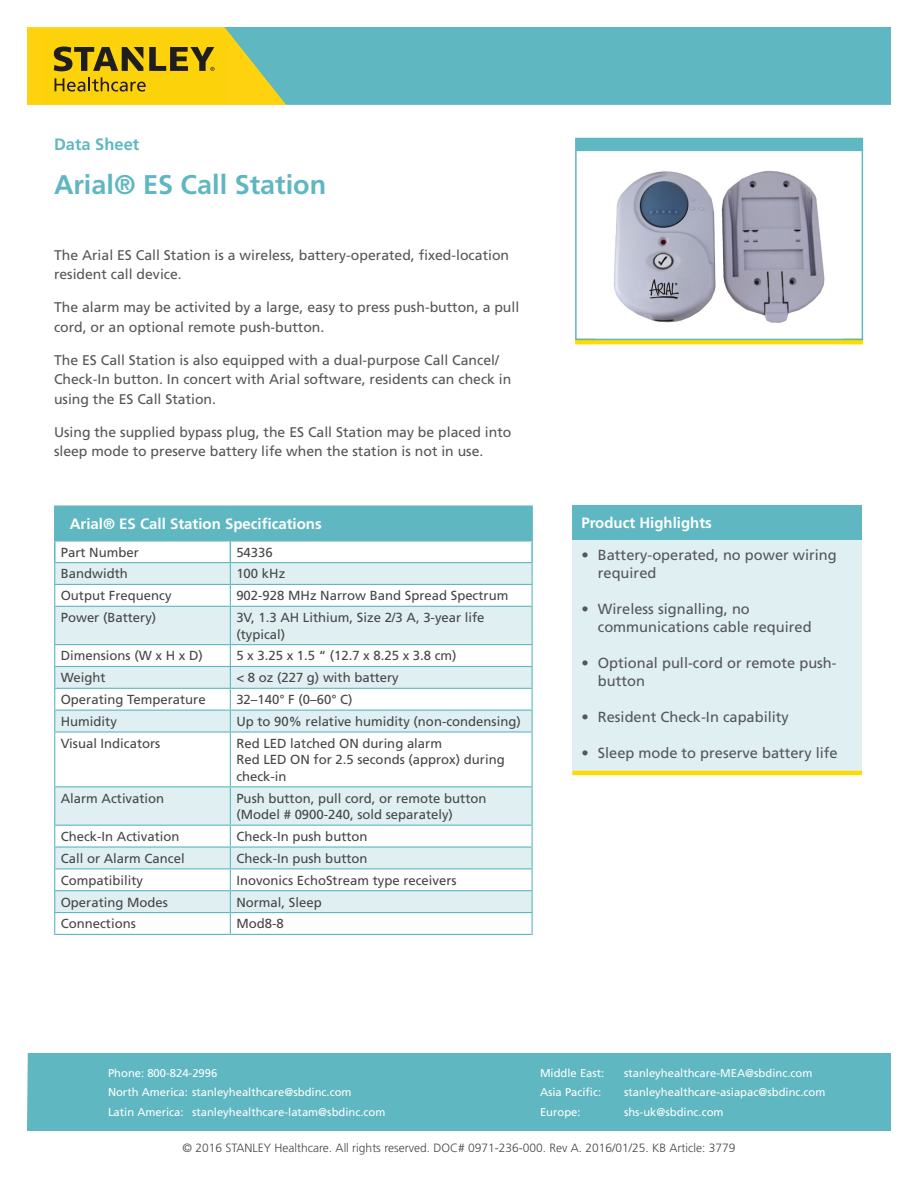
<style>
.page{position:relative;width:918px;height:1188px;background:#fff}
.page>*{position:absolute;margin:0;border:0;box-sizing:border-box;transform-origin:0 0}
.t1{font:700 27px "Frutiger";color:#5fb7c1}
.HeadLev2{font:700 16.5px "Frutiger";color:#5fb7c1}
.TableWhiteHead{font:700 15px "Frutiger";color:#fff}
.t2{font:14.7px/18px "Frutiger";color:#555659}
.Body{font:14.1px/19.5px "Frutiger";color:#555659}
.BodyDataSheet{font:13.2px/16.5px "Frutiger";color:#454647}
.DocNumberLine{font:300 12px "Frutiger";color:#454647}
.BodyContact{font:11.25px "Frutiger LT Std";color:#fff}
</style>
<div class="page">
<div style="left:55px;top:506px;width:477px;height:35px;background:#5fb7c1"></div>
<svg style="left:55px;top:563px;width:477px;height:349px;fill:#e0eff2"></svg>
<hr style="left:54px;top:541px;width:2px;height:21px;background:#5fb7c1">
<hr style="left:531px;top:541px;width:2px;height:21px;background:#5fb7c1">
<hr style="left:54px;top:562px;width:176px;height:1px;background:#5fb7c1">
<hr style="left:230px;top:562px;width:303px;height:1px;background:#5fb7c1">
<hr style="left:54px;top:584px;width:176px;height:1px;background:#5fb7c1">
<svg style="left:54px;top:563px;width:1px;height:43px"></svg>
<hr style="left:230px;top:584px;width:303px;height:1px;background:#5fb7c1">
<svg style="left:230px;top:542px;width:1px;height:64px"></svg>
<svg style="left:532px;top:563px;width:1px;height:43px"></svg>
<hr style="left:54px;top:606px;width:176px;height:1px;background:#5fb7c1">
<hr style="left:54px;top:607px;width:1px;height:37px;background:#5fb7c1">
<hr style="left:230px;top:606px;width:303px;height:1px;background:#5fb7c1">
<hr style="left:230px;top:607px;width:1px;height:37px;background:#5fb7c1">
<hr style="left:532px;top:607px;width:1px;height:37px;background:#5fb7c1">
<hr style="left:230px;top:644px;width:303px;height:1px;background:#5fb7c1">
<hr style="left:230px;top:666px;width:303px;height:1px;background:#5fb7c1">
<hr style="left:54px;top:688px;width:176px;height:1px;background:#5fb7c1">
<hr style="left:230px;top:688px;width:303px;height:1px;background:#5fb7c1">
<hr style="left:54px;top:710px;width:176px;height:1px;background:#5fb7c1">
<hr style="left:230px;top:710px;width:303px;height:1px;background:#5fb7c1">
<svg style="left:532px;top:645px;width:1px;height:86px"></svg>
<hr style="left:54px;top:731px;width:176px;height:2px;background:#5fb7c1">
<hr style="left:54px;top:733px;width:1px;height:53px;background:#5fb7c1">
<hr style="left:230px;top:731px;width:303px;height:2px;background:#5fb7c1">
<hr style="left:230px;top:733px;width:1px;height:53px;background:#5fb7c1">
<hr style="left:532px;top:733px;width:1px;height:53px;background:#5fb7c1">
<hr style="left:54px;top:786px;width:176px;height:1px;background:#5fb7c1">
<hr style="left:54px;top:787px;width:1px;height:38px;background:#5fb7c1">
<hr style="left:230px;top:786px;width:303px;height:1px;background:#5fb7c1">
<hr style="left:230px;top:787px;width:1px;height:38px;background:#5fb7c1">
<hr style="left:532px;top:787px;width:1px;height:38px;background:#5fb7c1">
<hr style="left:54px;top:825px;width:176px;height:1px;background:#5fb7c1">
<hr style="left:230px;top:825px;width:303px;height:1px;background:#5fb7c1">
<hr style="left:54px;top:846px;width:176px;height:2px;background:#5fb7c1">
<hr style="left:230px;top:846px;width:303px;height:2px;background:#5fb7c1">
<hr style="left:54px;top:868px;width:176px;height:1px;background:#5fb7c1">
<hr style="left:230px;top:868px;width:303px;height:1px;background:#5fb7c1">
<hr style="left:54px;top:890px;width:176px;height:1px;background:#5fb7c1">
<hr style="left:230px;top:890px;width:303px;height:1px;background:#5fb7c1">
<hr style="left:54px;top:912px;width:176px;height:1px;background:#5fb7c1">
<svg style="left:54px;top:826px;width:1px;height:108px"></svg>
<hr style="left:230px;top:912px;width:303px;height:1px;background:#5fb7c1">
<svg style="left:230px;top:826px;width:1px;height:108px"></svg>
<svg style="left:532px;top:826px;width:1px;height:108px"></svg>
<hr style="left:54px;top:934px;width:176px;height:1px;background:#5fb7c1">
<hr style="left:230px;top:934px;width:303px;height:1px;background:#5fb7c1">
<hr style="left:54px;top:644px;width:177px;height:1px;background:#5fb7c1">
<hr style="left:54px;top:666px;width:177px;height:1px;background:#5fb7c1">
<svg style="left:54px;top:645px;width:1px;height:86px"></svg>
<svg style="left:230px;top:645px;width:1px;height:86px"></svg>
<hr style="left:54px;top:506px;width:176px;height:1px;background:#5fb7c1">
<hr style="left:54px;top:507px;width:2px;height:33px;background:#5fb7c1">
<hr style="left:230px;top:506px;width:303px;height:1px;background:#5fb7c1">
<hr style="left:531px;top:507px;width:2px;height:33px;background:#5fb7c1">
<hr style="left:54px;top:540px;width:176px;height:2px;background:#5fb7c1">
<hr style="left:230px;top:540px;width:303px;height:2px;background:#5fb7c1">
<div style="left:572px;top:506px;width:290px;height:34px;background:#5fb7c1"></div>
<div style="left:572px;top:540px;width:290px;height:233px;background:#e0eff2"></div>
<hr style="left:572px;top:771px;width:290px;height:4px;background:#ffdc01">
<div style="left:575px;top:138px;width:288px;height:12px;background:#5fb7c1"></div>
<svg style="left:575px;top:340px;width:288px;height:4px"></svg>
<img style="left:613px;top:170px;width:212px;height:153px">
<div style="left:575px;top:150px;width:288px;height:190px;border:2px solid #5fb7c1"></div>
<div style="left:27px;top:1053px;width:864px;height:78px;background:#5fb7c1"></div>
<div style="left:286px;top:27px;width:605px;height:78px;background:#5fb7c1"></div>
<svg style="left:27px;top:27px;width:259px;height:78px;background:#d0ba23"></svg>
<p class="HeadLev2" style="left:54px;top:135px;width:87px">Data Sheet</p>
<p class="t1" style="left:54px;top:169px;width:274px">Arial® ES Call Station</p>
<p class="Body" style="left:54px;top:245px;width:457px">The Arial ES Call Station is a wireless, battery-operated, fixed-location resident call device.</p>
<p class="Body" style="left:54px;top:297px;width:467px">The alarm may be activited by a large, easy to press push-button, a pull cord, or an optional remote push-button.</p>
<p class="Body" style="left:54px;top:350px;width:459px">The ES Call Station is also equipped with a dual-purpose Call Cancel/<br>Check-In button. In concert with Arial software, residents can check in using the ES Call Station.</p>
<p class="Body" style="left:54px;top:422px;width:459px">Using the supplied bypass plug, the ES Call Station may be placed into sleep mode to preserve battery life when the station is not in use.</p>
<p class="TableWhiteHead" style="left:70px;top:515px;width:254px">Arial® ES Call Station Specifications</p>
<p class="BodyDataSheet" style="left:61px;top:544px;width:80px">Part Number</p>
<p class="BodyDataSheet" style="left:236px;top:544px;width:38px">54336</p>
<p class="BodyDataSheet" style="left:61px;top:566px;width:69px">Bandwidth</p>
<p class="BodyDataSheet" style="left:236px;top:566px;width:50px">100 kHz</p>
<p class="BodyDataSheet" style="left:61px;top:588px;width:112px">Output Frequency</p>
<p class="BodyDataSheet" style="left:236px;top:588px;width:274px">902-928 MHz Narrow Band Spread Spectrum</p>
<p class="BodyDataSheet" style="left:61px;top:609px;width:97px">Power (Battery)</p>
<p class="BodyDataSheet" style="left:236px;top:609px;width:250px">3V, 1.3 AH Lithium, Size 2/3 A, 3-year life (typical)</p>
<p class="BodyDataSheet" style="left:61px;top:648px;width:144px">Dimensions (W x H x D)</p>
<p class="BodyDataSheet" style="left:236px;top:648px;width:222px">5 x 3.25 x 1.5 “ (12.7 x 8.25 x 3.8 cm)</p>
<p class="BodyDataSheet" style="left:61px;top:670px;width:46px">Weight</p>
<p class="BodyDataSheet" style="left:236px;top:670px;width:164px">&lt; 8 oz (227 g) with battery</p>
<p class="BodyDataSheet" style="left:61px;top:691px;width:146px">Operating Temperature</p>
<p class="BodyDataSheet" style="left:236px;top:691px;width:118px">32–140° F (0–60° C)</p>
<p class="BodyDataSheet" style="left:61px;top:713px;width:58px">Humidity</p>
<p class="BodyDataSheet" style="left:236px;top:713px;width:286px">Up to 90% relative humidity (non-condensing)</p>
<p class="BodyDataSheet" style="left:61px;top:735px;width:101px">Visual Indicators</p>
<p class="BodyDataSheet" style="left:236px;top:735px;width:207px">Red LED latched ON during alarm</p>
<p class="BodyDataSheet" style="left:236px;top:752px;width:270px">Red LED ON for 2.5 seconds (approx) during check-in</p>
<p class="BodyDataSheet" style="left:61px;top:790px;width:105px">Alarm Activation</p>
<p class="BodyDataSheet" style="left:236px;top:790px;width:252px">Push button, pull cord, or remote button (Model # 0900-240, sold separately)</p>
<p class="BodyDataSheet" style="left:61px;top:828px;width:120px">Check-In Activation</p>
<p class="BodyDataSheet" style="left:236px;top:828px;width:133px">Check-In push button</p>
<p class="BodyDataSheet" style="left:61px;top:850px;width:125px">Call or Alarm Cancel</p>
<p class="BodyDataSheet" style="left:236px;top:850px;width:133px">Check-In push button</p>
<p class="BodyDataSheet" style="left:61px;top:872px;width:84px">Compatibility</p>
<p class="BodyDataSheet" style="left:236px;top:872px;width:222px">Inovonics EchoStream type receivers</p>
<p class="BodyDataSheet" style="left:61px;top:894px;width:109px">Operating Modes</p>
<p class="BodyDataSheet" style="left:236px;top:894px;width:87px">Normal, Sleep</p>
<p class="BodyDataSheet" style="left:61px;top:916px;width:77px">Connections</p>
<p class="BodyDataSheet" style="left:236px;top:916px;width:49px">Mod8-8</p>
<p class="TableWhiteHead" style="left:581px;top:514px;width:132px">Product Highlights</p>
<p class="t2" style="left:598px;top:546px;width:240px;text-indent:-16px">• Battery-operated, no power wiring required</p>
<p class="t2" style="left:598px;top:600px;width:215px;text-indent:-16px">• Wireless signalling, no communications cable required</p>
<p class="t2" style="left:598px;top:654px;width:240px;text-indent:-16px">• Optional pull-cord or remote push&shy;button</p>
<p class="t2" style="left:581px;top:708px;width:209px">• Resident Check-In capability</p>
<p class="t2" style="left:581px;top:744px;width:258px">• Sleep mode to preserve battery life</p>
<p class="BodyContact" style="left:108px;top:1066px;width:111px">Phone: 800-824-2996</p>
<p class="BodyContact" style="left:108px;top:1086px;width:245px">North America: stanleyhealthcare@sbdinc.com</p>
<p class="BodyContact" style="left:108px;top:1105px;width:279px">Latin America: stanleyhealthcare-latam@sbdinc.com</p>
<p class="BodyContact" style="left:540px;top:1066px;width:66px">Middle East:</p>
<p class="BodyContact" style="left:624px;top:1066px;width:190px">stanleyhealthcare-MEA@sbdinc.com</p>
<p class="BodyContact" style="left:540px;top:1086px;width:63px">Asia Pacific:</p>
<p class="BodyContact" style="left:624px;top:1086px;width:203px">stanleyhealthcare-asiapac@sbdinc.com</p>
<p class="BodyContact" style="left:540px;top:1105px;width:42px">Europe:</p>
<p class="BodyContact" style="left:624px;top:1105px;width:101px">shs-uk@sbdinc.com</p>
<p class="DocNumberLine" style="left:182px;top:1141px;width:555px">© 2016 STANLEY Healthcare. All rights reserved. DOC# 0971-236-000. Rev A. 2016/01/25. KB Article: 3779</p>
</div>
